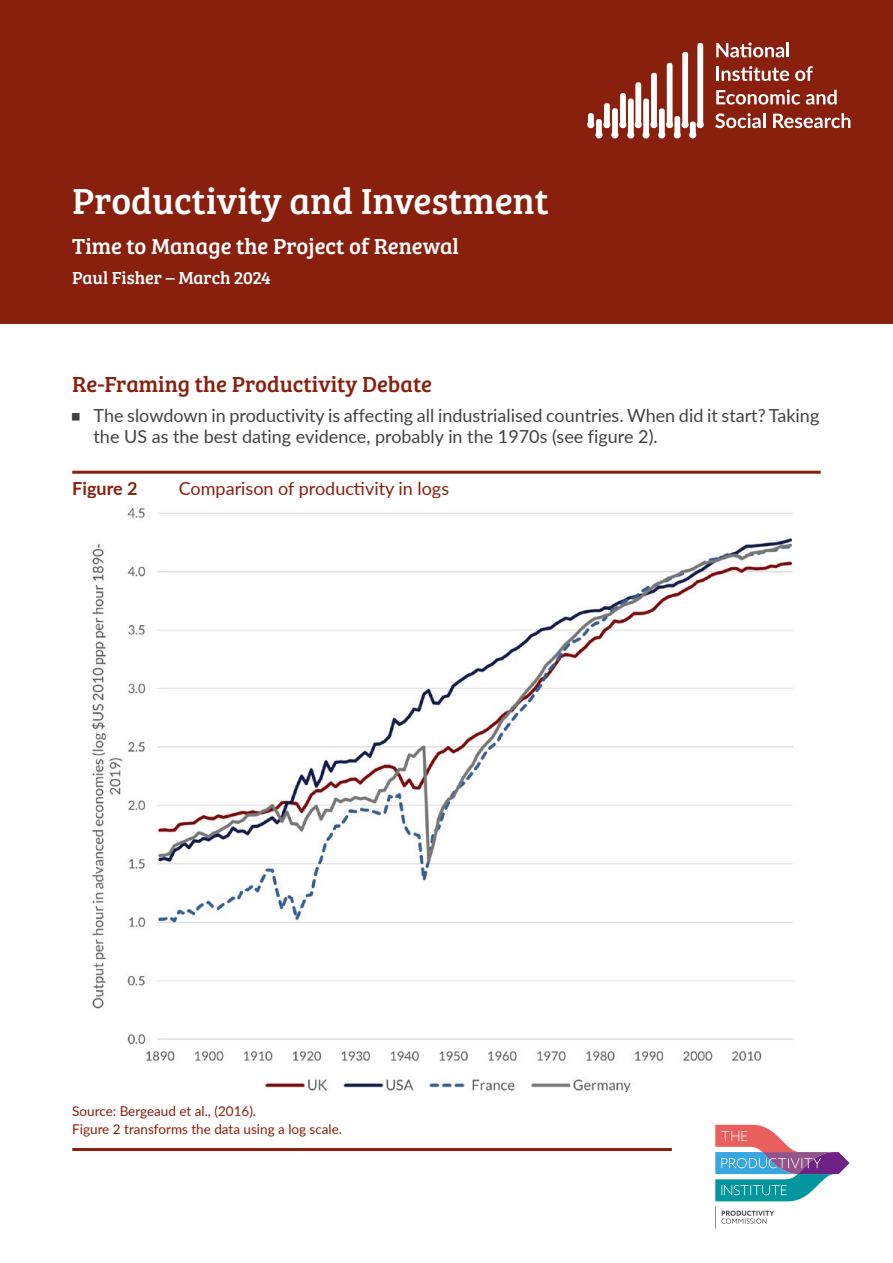
<style>
.page{position:relative;width:893px;height:1263px;background:#fff}
.page>*{position:absolute;margin:0;border:0;box-sizing:border-box;transform-origin:0 0}
.Section_heading_15mm_space_after{font:37.5px "Bree Serif";color:#fff}
.A_Subheading{font:22.5px "Bree Serif";color:#fff}
.A_Subheading-2{font:22.5px "Bree Serif";color:#891f0d}
.t1{font:18px/21.6px "Lato";color:#424241}
.Figure_title{font:18px "Lato";color:#891f0d}
.B_subheading{font:18px "Bree Serif";color:#fff}
.Figure_title-2{font:700 18px "Lato";color:#891f0d}
.Figure_table_source{font:13.5px/18px "Lato";color:#891f0d}
</style>
<div class="page">
<div style="left:0;top:0;width:893px;height:323px;background:#891f0d"></div>
<svg style="left:587px;top:43px;width:117px;height:96px"></svg>
<svg style="left:716px;top:43px;width:68px;height:14px"></svg>
<hr style="left:786px;top:43px;width:3px;height:14px;background:#fff">
<hr style="left:716px;top:66px;width:3px;height:15px;background:#fff">
<svg style="left:722px;top:66px;width:67px;height:15px"></svg>
<svg style="left:795px;top:66px;width:18px;height:15px"></svg>
<svg style="left:716px;top:90px;width:84px;height:15px"></svg>
<svg style="left:806px;top:90px;width:31px;height:15px"></svg>
<svg style="left:715px;top:113px;width:50px;height:15px"></svg>
<svg style="left:773px;top:113px;width:77px;height:15px"></svg>
<hr style="left:72px;top:471px;width:749px;height:3px;background:#891f0d">
<hr style="left:72px;top:1148px;width:600px;height:3px;background:#891f0d">
<img style="left:91px;top:508px;width:702px;height:583px">
<svg style="left:715px;top:1125px;width:135px;height:103px"></svg>
<h1 class="Section_heading_15mm_space_after" style="left:72px;top:173px;width:478px">Productivity and Investment</h1>
<h2 class="A_Subheading" style="left:72px;top:229px;width:388px">Time to Manage the Project of Renewal</h2>
<h3 class="B_subheading" style="left:72px;top:264px;width:200px">Paul Fisher – March 2024</h3>
<h2 class="A_Subheading-2" style="left:72px;top:367px;width:361px">Re-Framing the Productivity Debate</h2>
<p class="t1" style="left:94px;top:404px;width:727px">The slowdown in productivity is affecting all industrialised countries. When did it start? Taking the US as the best dating evidence, probably in the 1970s (see figure 2).</p>
<p class="Figure_title-2" style="left:72px;top:475px;width:67px">Figure 2</p>
<p class="Figure_title" style="left:179px;top:476px;width:272px">Comparison of productivity in logs</p>
<p class="Figure_table_source" style="left:72px;top:1102px;width:271px">Source: Bergeaud et al., (2016).<br>Figure 2 transforms the data using a log scale.</p>
</div>
